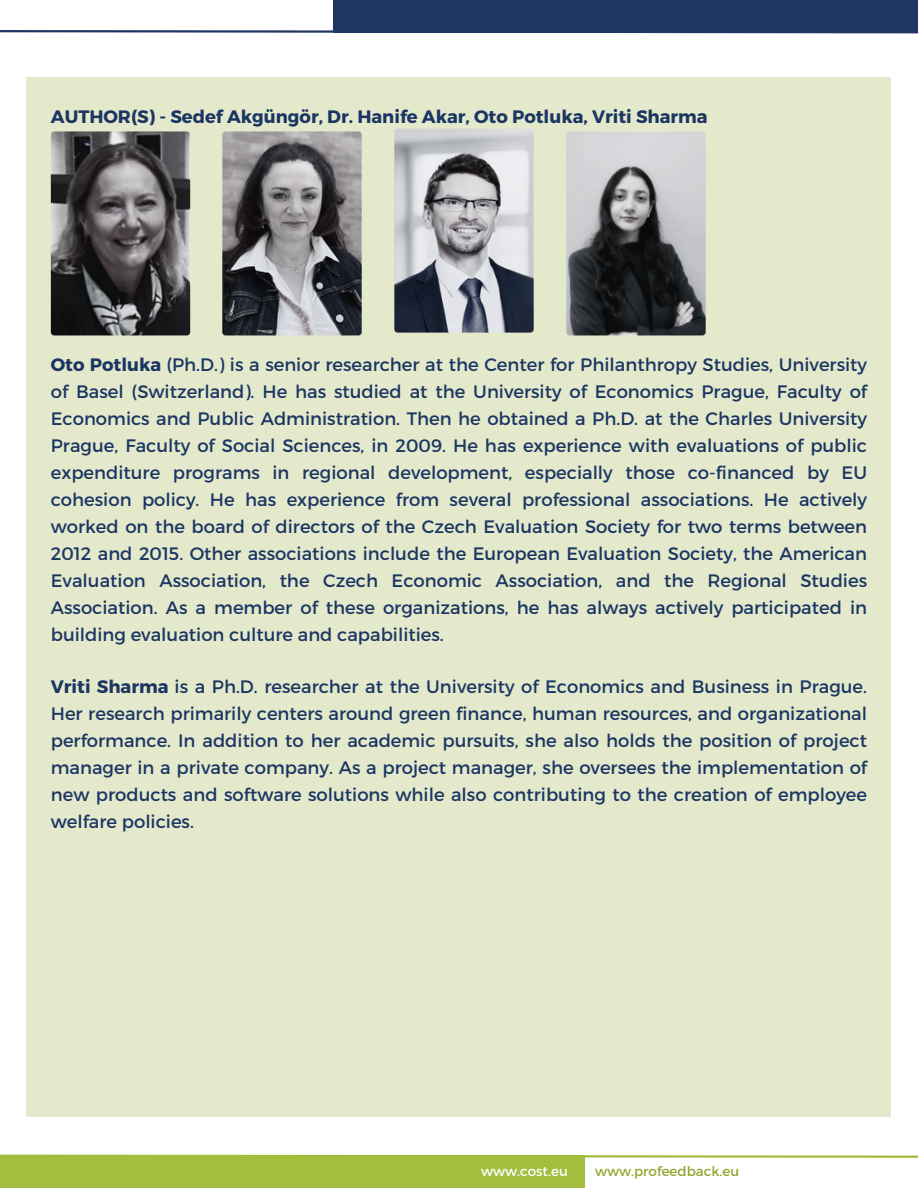
<style>
.page{position:relative;width:918px;height:1188px;background:#fff}
.page>*{position:absolute;margin:0;border:0;box-sizing:border-box;transform-origin:0 0}
.t1{font:18px/27px "Montserrat";color:#1b3663;text-align:justify}
.t2{font:700 18px "Montserrat";color:#1b3663}
.t3{font:13.5px "Montserrat";color:#92a730}
.t4{font:13.5px "Montserrat";color:#fff}
.s1{font-weight:700}
</style>
<div class="page">
<div style="left:0;top:1156px;width:584px;height:32px;background:#a3bd3c"></div>
<svg style="left:0;top:1154px;width:918px;height:5px"></svg>
<div style="left:334px;top:0;width:584px;height:32px;background:#1d3663"></div>
<svg style="left:0;top:29px;width:918px;height:5px"></svg>
<div style="left:27px;top:77px;width:864px;height:1040px;background:#e4e9cb"></div>
<img style="left:394px;top:129px;width:140px;height:204px;border-radius:3px">
<img style="left:566px;top:131px;width:140px;height:204px;border-radius:3px">
<img style="left:51px;top:131px;width:139px;height:204px;border-radius:3px">
<img style="left:222px;top:131px;width:140px;height:204px;border-radius:3px">
<h1 class="t2" style="left:51px;top:105px;width:658px">AUTHOR(S) - Sedef Akgüngör, Dr. Hanife Akar, Oto Potluka, Vriti Sharma</h1>
<h2 class="t1" style="left:51px;top:350px;width:818px"><span class="s1">Oto Potluka</span> (Ph.D.) is a senior researcher at the Center for Philanthropy Studies, University of Basel (Switzerland). He has studied at the University of Economics Prague, Faculty of Economics and Public Administration. Then he obtained a Ph.D. at the Charles University Prague, Faculty of Social Sciences, in 2009. He has experience with evaluations of public expenditure programs in regional development, especially those co-financed by EU cohesion policy. He has experience from several professional associations. He actively worked on the board of directors of the Czech Evaluation Society for two terms between 2012 and 2015. Other associations include the European Evaluation Society, the American Evaluation Association, the Czech Economic Association, and the Regional Studies Association. As a member of these organizations, he has always actively participated in building evaluation culture and capabilities.</h2>
<h2 class="t1" style="left:51px;top:672px;width:818px"><span class="s1">Vriti Sharma</span> is a Ph.D. researcher at the University of Economics and Business in Prague.<br>Her research primarily centers around green finance, human resources, and organizational performance. In addition to her academic pursuits, she also holds the position of project manager in a private company. As a project manager, she oversees the implementation of new products and software solutions while also contributing to the creation of employee welfare policies.</h2>
<p class="t4" style="left:481px;top:1163px;width:88px">www.cost.eu</p>
<p class="t3" style="left:595px;top:1163px;width:146px">www.profeedback.eu</p>
</div>
